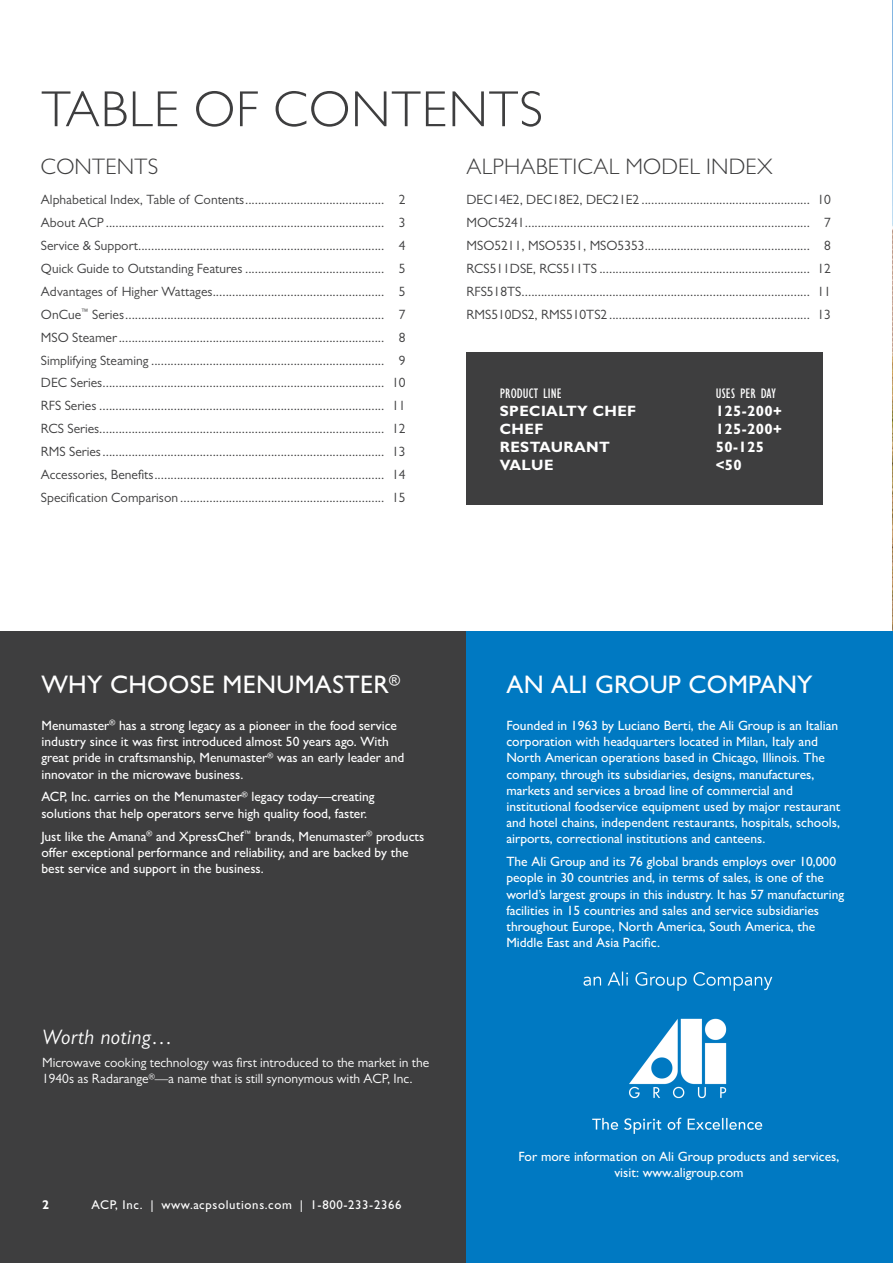
<style>
.page{position:relative;width:893px;height:1263px;background:#fff}
.page>*{position:absolute;margin:0;border:0;box-sizing:border-box;transform-origin:0 0}
.Page_Heading1_genera{font:300 51px "Gill Sans MT Std";letter-spacing:.02em;color:#3e3e3f}
.Page_Heading-Sub1A_N{font:500 25.5px "Gill Sans MT Std";letter-spacing:.01em;color:#fff}
.TOC-title{font:300 22.5px "Gill Sans MT Std";letter-spacing:.01em;color:#3e3e3f}
.Worth_Noting_Box_Hea{font:italic 21px "Gill Sans MT Std";letter-spacing:.025em;color:#fff}
.Section_Heading_2_WH{font:700 15px "Gill Sans MT Std";letter-spacing:.025em;color:#fff}
.Data_Table-heading_W{font:condensed 14.25px "Gill Sans MT Std";letter-spacing:.01em;color:#fff}
.t1{font:13.5px "Gill Sans MT Std";color:#3e3e3f}
.Base_white{font:500 13.5px/16.2px "Gill Sans MT Std";color:#fff}
.Worth_Nothing_Box_bo{font:13.5px/16.2px "Gill Sans MT Std";color:#fff}
.page-footer-with-num{font:500 12.75px "Gill Sans MT Std";letter-spacing:.05em;color:#fff}
.page-footer-with-num-2{font:700 12.75px "Gill Sans MT Std";color:#fff}
</style>
<div class="page">
<div style="left:0;top:631px;width:893px;height:632px;background:#3e3e3f"></div>
<img style="left:892px;top:0;width:1px;height:631px">
<div style="left:466px;top:631px;width:427px;height:632px;background:#0079c2"></div>
<img style="left:583px;top:971px;width:190px;height:163px">
<div style="left:466px;top:352px;width:357px;height:152px;background:#3e3e3f"></div>
<p class="Page_Heading1_genera" style="left:41px;top:78px;width:503px">TABLE OF CONTENTS</p>
<p class="TOC-title" style="left:41px;top:153px;width:119px">CONTENTS</p>
<p class="t1" style="left:41px;top:192px;width:366px">Alphabetical Index, Table of Contents........................................... 2</p>
<p class="t1" style="left:41px;top:214px;width:366px">About ACP ...................................................................................... 3</p>
<p class="t1" style="left:41px;top:237px;width:366px">Service &amp; Support............................................................................ 4</p>
<p class="t1" style="left:41px;top:260px;width:366px">Quick Guide to Outstanding Features ........................................... 5</p>
<p class="t1" style="left:41px;top:283px;width:366px">Advantages of Higher Wattages..................................................... 5</p>
<p class="t1" style="left:41px;top:306px;width:366px">OnCue<sup>™</sup> Series................................................................................ 7</p>
<p class="t1" style="left:41px;top:329px;width:366px">MSO Steamer.................................................................................. 8</p>
<p class="t1" style="left:41px;top:352px;width:366px">Simplifying Steaming ........................................................................ 9</p>
<p class="t1" style="left:41px;top:375px;width:366px">DEC Series....................................................................................... 10</p>
<p class="t1" style="left:41px;top:398px;width:366px">RFS Series ........................................................................................ 11</p>
<p class="t1" style="left:41px;top:421px;width:366px">RCS Series........................................................................................ 12</p>
<p class="t1" style="left:41px;top:444px;width:366px">RMS Series....................................................................................... 13</p>
<p class="t1" style="left:41px;top:467px;width:366px">Accessories, Benefits....................................................................... 14</p>
<p class="t1" style="left:41px;top:490px;width:366px">Specification Comparison ............................................................... 15</p>
<p class="TOC-title" style="left:466px;top:153px;width:308px">ALPHABETICAL MODEL INDEX</p>
<p class="t1" style="left:466px;top:192px;width:366px">DEC14E2, DEC18E2, DEC21E2 .................................................... 10</p>
<p class="t1" style="left:466px;top:215px;width:366px">MOC5241........................................................................................ 7</p>
<p class="t1" style="left:466px;top:237px;width:366px">MSO5211, MSO5351, MSO5353................................................... 8</p>
<p class="t1" style="left:466px;top:260px;width:366px">RCS511DSE, RCS511TS ................................................................. 12</p>
<p class="t1" style="left:466px;top:283px;width:366px">RFS518TS......................................................................................... 11</p>
<p class="t1" style="left:466px;top:306px;width:366px">RMS510DS2, RMS510TS2 .............................................................. 13</p>
<p class="Data_Table-heading_W" style="left:500px;top:385px;width:64px">PRODUCT LINE</p>
<p class="Data_Table-heading_W" style="left:716px;top:385px;width:62px">USES PER DAY</p>
<p class="Section_Heading_2_WH" style="left:500px;top:402px;width:138px">SPECIALTY CHEF</p>
<p class="Section_Heading_2_WH" style="left:716px;top:402px;width:68px">125-200+</p>
<p class="Section_Heading_2_WH" style="left:500px;top:420px;width:45px">CHEF</p>
<p class="Section_Heading_2_WH" style="left:716px;top:420px;width:68px">125-200+</p>
<p class="Section_Heading_2_WH" style="left:500px;top:438px;width:112px">RESTAURANT</p>
<p class="Section_Heading_2_WH" style="left:716px;top:438px;width:50px">50-125</p>
<p class="Section_Heading_2_WH" style="left:500px;top:456px;width:55px">VALUE</p>
<p class="Section_Heading_2_WH" style="left:716px;top:456px;width:28px">&lt;50</p>
<p class="Page_Heading-Sub1A_N" style="left:41px;top:670px;width:360px">WHY CHOOSE MENUMASTER<sup>®</sup></p>
<p class="Base_white" style="left:41px;top:717px;width:364px">Menumaster<sup>®</sup> has a strong legacy as a pioneer in the food service industry since it was first introduced almost 50 years ago. With great pride in craftsmanship, Menumaster<sup>®</sup> was an early leader and innovator in the microwave business.</p>
<p class="Base_white" style="left:41px;top:789px;width:335px">ACP, Inc. carries on the Menumaster<sup>®</sup> legacy today—creating solutions that help operators serve high quality food, faster.</p>
<p class="Base_white" style="left:41px;top:828px;width:385px">Just like the Amana<sup>®</sup> and XpressChef<sup>™</sup> brands, Menumaster<sup>®</sup> products offer exceptional performance and reliability, and are backed by the best service and support in the business.</p>
<p class="Worth_Noting_Box_Hea" style="left:42px;top:1025px;width:132px">Worth noting…</p>
<p class="Worth_Nothing_Box_bo" style="left:42px;top:1054px;width:389px">Microwave cooking technology was first introduced to the market in the<br>1940s as Radarange<sup>®</sup>—a name that is still synonymous with ACP, Inc.</p>
<p class="page-footer-with-num-2" style="left:42px;top:1196px;width:9px">2</p>
<p class="page-footer-with-num" style="left:91px;top:1197px;width:311px">ACP, Inc. | www.acpsolutions.com | 1-800-233-2366</p>
<p class="Page_Heading-Sub1A_N" style="left:506px;top:670px;width:308px">AN ALI GROUP COMPANY</p>
<p class="Base_white" style="left:506px;top:717px;width:336px">Founded in 1963 by Luciano Berti, the Ali Group is an Italian corporation with headquarters located in Milan, Italy and North American operations based in Chicago, Illinois. The company, through its subsidiaries, designs, manufactures, markets and services a broad line of commercial and institutional foodservice equipment used by major restaurant and hotel chains, independent restaurants, hospitals, schools, airports, correctional institutions and canteens.</p>
<p class="Base_white" style="left:506px;top:853px;width:339px">The Ali Group and its 76 global brands employs over 10,000 people in 30 countries and, in terms of sales, is one of the world’s largest groups in this industry. It has 57 manufacturing facilities in 15 countries and sales and service subsidiaries throughout Europe, North America, South America, the Middle East and Asia Pacific.</p>
<p class="Base_white" style="left:518px;top:1148px;width:322px;text-align:center">For more information on Ali Group products and services, visit: www.aligroup.com</p>
</div>
